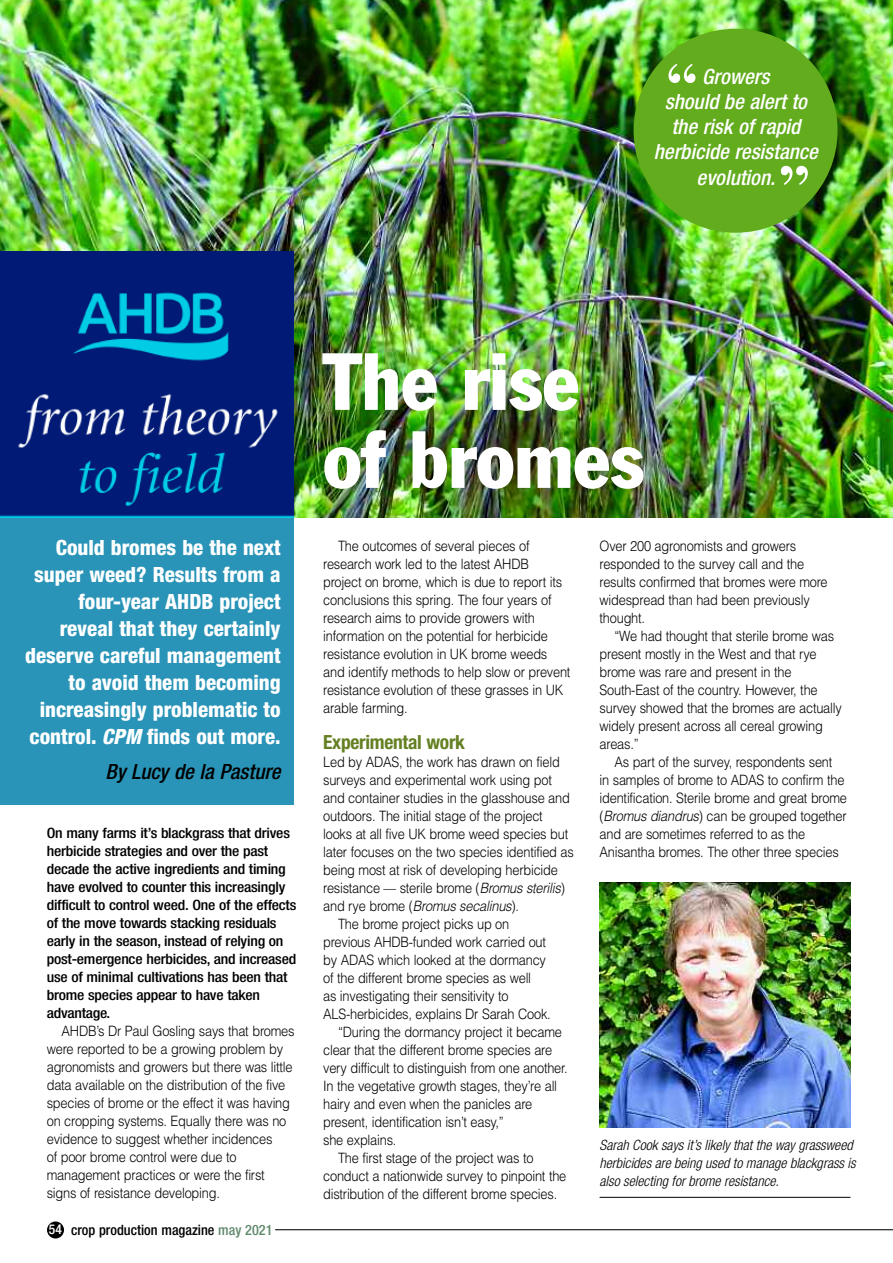
<style>
.page{position:relative;width:893px;height:1263px;background:#fff}
.page>*{position:absolute;margin:0;border:0;box-sizing:border-box;transform-origin:0 0}
.t1{font:condensed 79.5px/78px "Franklin Gothic";color:#fff}
.t2{font:700 58.95px "Bodoni BT";color:#fff}
.t3{font:800 condensed 21px/27px "Helvetica Neue";color:#fff;text-align:right}
.t4{font:italic 500 condensed 21px/25.2px "Helvetica Neue";color:#fff;text-align:center}
.t5{font:italic 500 condensed 21px "Helvetica Neue";color:#000}
.t6{font:700 condensed 19.5px "Helvetica Neue";letter-spacing:-.015em;color:#648022}
.t7{font:300 14.25px/18px "Helvetica";letter-spacing:-.015em;color:#000;scale:.9 1}
.t8{font:500 condensed 14.25px/18px "Helvetica Neue";letter-spacing:-.015em;color:#000;scale:1.1 1}
.t9{font:italic 300 condensed 14.25px/18px "Helvetica Neue";color:#000}
.t10{font:500 condensed 14.25px "Helvetica Neue";letter-spacing:-.015em;color:#000}
.t11{font:italic 300 14.25px "Helvetica";letter-spacing:-.015em;color:#000;scale:.9 1}
.s1{font-style:italic}
.s2{font-size:13.5px;color:#fff}
.s3{color:#60896c}
.s4{font-style:normal}
</style>
<div class="page">
<hr style="left:600px;top:1197px;width:250px;height:1px;background:#000">
<img style="left:600px;top:883px;width:250px;height:245px">
<img style="left:0;top:0;width:893px;height:518px">
<div style="left:634px;top:29px;width:204px;height:204px;background:#62ac1e;border-radius:50%"></div>
<img style="left:0;top:251px;width:293px;height:267px">
<div style="left:0;top:518px;width:293px;height:287px;background:#2994b8"></div>
<div style="left:47px;top:1221px;width:17px;height:17px;background:#000;border-radius:50%"></div>
<hr style="left:275px;top:1229px;width:618px;height:1px;background:#000">
<h2 class="t2" style="left:665px;top:65px;width:35px">“</h2>
<h3 class="t4" style="left:654px;top:65px;width:166px">Growers<br>should be alert to the risk of rapid herbicide resistance evolution.</h3>
<h2 class="t2" style="left:777px;top:167px;width:35px">”</h2>
<h3 class="t3" style="left:25px;top:536px;width:257px">Could bromes be the next super weed? Results from a four-year AHDB project reveal that they certainly deserve careful management to avoid them becoming increasingly problematic to control. <span class="s1">CPM</span> finds out more.</h3>
<h3 class="t5" style="left:105px;top:764px;width:177px">By Lucy de la Pasture</h3>
<p class="t8" style="left:47px;top:825px;width:228px">On many farms it’s blackgrass that drives herbicide strategies and over the past decade the active ingredients and timing have evolved to counter this increasingly difficult to control weed. One of the effects of the move towards stacking residuals early in the season, instead of relying on post-emergence herbicides, and increased use of minimal cultivations has been that brome species appear to have taken advantage.</p>
<p class="t7" style="left:47px;top:1022px;width:277px;text-indent:15px">AHDB’s Dr Paul Gosling says that bromes were reported to be a growing problem by agronomists and growers but there was little data available on the distribution of the five species of brome or the effect it was having on cropping systems. Equally there was no evidence to suggest whether incidences<br>of poor brome control were due to management practices or were the first signs of resistance developing.</p>
<p class="t10" style="left:49px;top:1225px;width:225px"><span class="s2">54</span> crop production magazine <span class="s3">may 2021</span></p>
<h1 class="t1" style="left:323px;top:348px;width:322px">The rise of bromes</h1>
<p class="t7" style="left:323px;top:537px;width:276px;text-indent:15px">The outcomes of several pieces of research work led to the latest AHDB project on brome, which is due to report its conclusions this spring. The four years of research aims to provide growers with information on the potential for herbicide resistance evolution in UK brome weeds and identify methods to help slow or prevent resistance evolution of these grasses in UK arable farming.</p>
<h3 class="t6" style="left:323px;top:735px;width:143px">Experimental work</h3>
<p class="t7" style="left:323px;top:753px;width:264px">Led by ADAS, the work has drawn on field</p>
<p class="t7" style="left:323px;top:771px;width:256px">surveys and experimental work using pot</p>
<p class="t7" style="left:323px;top:789px;width:276px">and container studies in the glasshouse and</p>
<p class="t7" style="left:323px;top:807px;width:246px">outdoors. The initial stage of the project</p>
<p class="t7" style="left:323px;top:825px;width:274px">looks at all five UK brome weed species but</p>
<p class="t7" style="left:323px;top:843px;width:280px">later focuses on the two species identified as</p>
<p class="t7" style="left:323px;top:861px;width:262px">being most at risk of developing herbicide</p>
<p class="t7" style="left:323px;top:879px;width:270px">resistance –– sterile brome (<span class="s1">Bromus sterilis</span>)</p>
<p class="t11" style="left:323px;top:897px;width:219px"><span class="s4">and rye brome (</span>Bromus secalinus<span class="s4">).</span></p>
<p class="t7" style="left:338px;top:915px;width:192px">The brome project picks up on</p>
<p class="t7" style="left:323px;top:933px;width:249px">previous AHDB-funded work carried out</p>
<p class="t7" style="left:323px;top:951px;width:249px">by ADAS which looked at the dormancy</p>
<p class="t7" style="left:323px;top:969px;width:233px">of the different brome species as well</p>
<p class="t7" style="left:323px;top:987px;width:207px">as investigating their sensitivity to</p>
<p class="t7" style="left:323px;top:1005px;width:254px">ALS-herbicides, explains Dr Sarah Cook.</p>
<p class="t7" style="left:338px;top:1023px;width:250px">“During the dormancy project it became</p>
<p class="t7" style="left:323px;top:1041px;width:256px">clear that the different brome species are</p>
<p class="t7" style="left:323px;top:1059px;width:273px">very difficult to distinguish from one another.</p>
<p class="t7" style="left:323px;top:1077px;width:261px">In the vegetative growth stages, they’re all</p>
<p class="t7" style="left:323px;top:1095px;width:234px">hairy and even when the panicles are</p>
<p class="t7" style="left:323px;top:1113px;width:202px">present, identification isn’t easy,”</p>
<p class="t7" style="left:323px;top:1131px;width:83px">she explains.</p>
<p class="t7" style="left:338px;top:1149px;width:219px">The first stage of the project was to</p>
<p class="t7" style="left:323px;top:1167px;width:272px">conduct a nationwide survey to pinpoint the</p>
<p class="t7" style="left:323px;top:1185px;width:262px">distribution of the different brome species.</p>
<p class="t7" style="left:600px;top:537px;width:255px">Over 200 agronomists and growers responded to the survey call and the results confirmed that bromes were more widespread than had been previously thought.</p>
<p class="t7" style="left:600px;top:627px;width:271px;text-indent:15px">“We had thought that sterile brome was present mostly in the West and that rye brome was rare and present in the South-East of the country. However, the survey showed that the bromes are actually widely present across all cereal growing areas.”</p>
<p class="t7" style="left:600px;top:753px;width:276px;text-indent:15px">As part of the survey, respondents sent<br>in samples of brome to ADAS to confirm the identification. Sterile brome and great brome (<span class="s1">Bromus diandrus</span>) can be grouped together and are sometimes referred to as the Anisantha bromes. The other three species</p>
<p class="t9" style="left:600px;top:1137px;width:258px">Sarah Cook says it’s likely that the way grassweed herbicides are being used to manage blackgrass is also selecting for brome resistance.</p>
</div>
